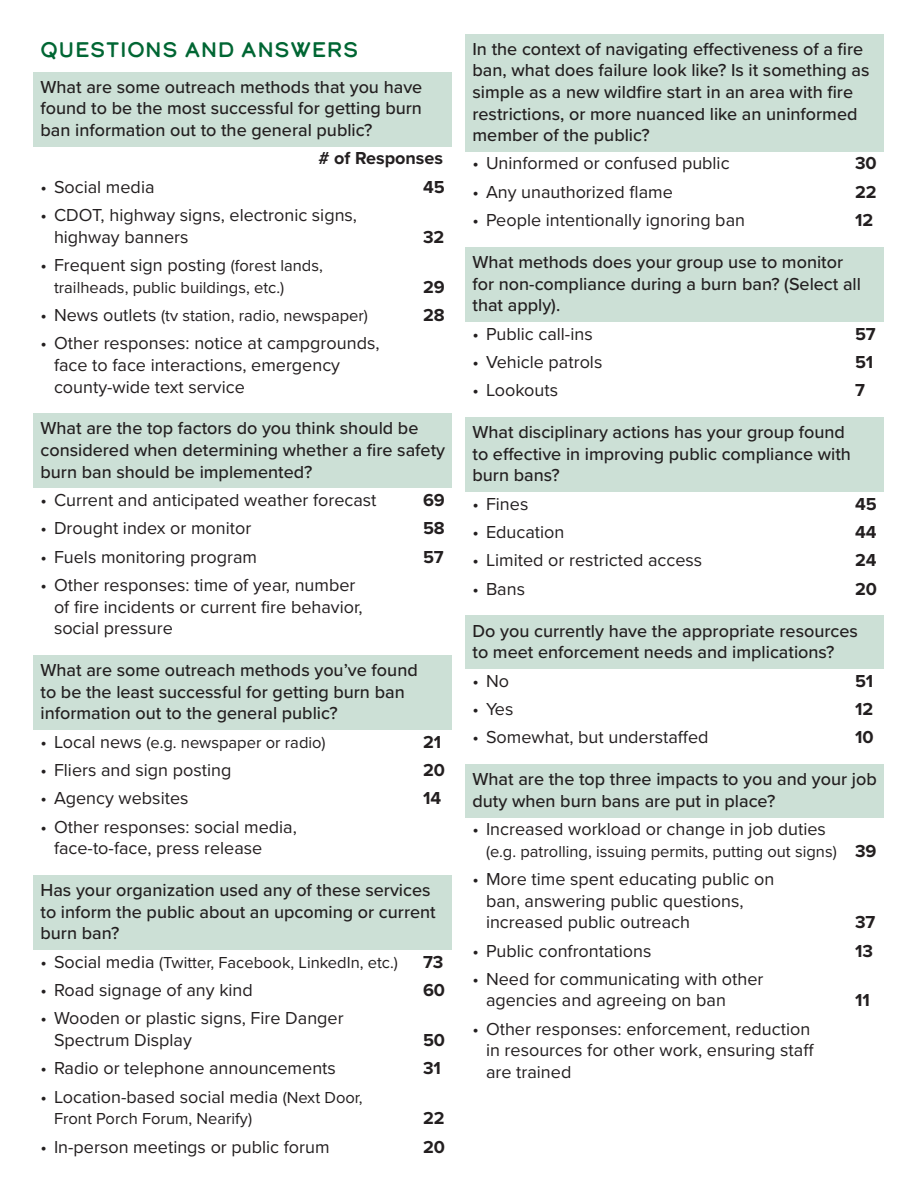
<style>
.page{position:relative;width:918px;height:1188px;background:#fff}
.page>*{position:absolute;margin:0;border:0;box-sizing:border-box;transform-origin:0 0}
.t1{font:21px "Calder Dark";color:#063}
.t2{font:18px/21.6px "Proxima Nova";color:#231f20}
.Question{font:500 18px/21.6px "Proxima Nova";color:#231f20}
.t3{font:700 18px "Proxima Nova";color:#231f20}
.t4{font:16.5px "Proxima Nova";color:#231f20}
.s1{font-size:16.5px}
.s2{font-size:18px}
.s3{font-weight:700;font-size:18px}
</style>
<div class="page">
<div style="left:34px;top:72px;width:418px;height:75px;background:#cce0d6"></div>
<div style="left:34px;top:413px;width:418px;height:75px;background:#cce0d6"></div>
<div style="left:34px;top:655px;width:418px;height:75px;background:#cce0d6"></div>
<div style="left:34px;top:875px;width:418px;height:75px;background:#cce0d6"></div>
<div style="left:466px;top:34px;width:418px;height:118px;background:#cce0d6"></div>
<div style="left:466px;top:247px;width:418px;height:75px;background:#cce0d6"></div>
<div style="left:466px;top:417px;width:418px;height:75px;background:#cce0d6"></div>
<div style="left:466px;top:616px;width:418px;height:53px;background:#cce0d6"></div>
<div style="left:466px;top:764px;width:418px;height:53px;background:#cce0d6"></div>
<p class="t1" style="left:40px;top:35px;width:320px">QUESTIONS AND ANSWERS</p>
<p class="Question" style="left:40px;top:75px;width:383px;text-align:justify">What are some outreach methods that you have found to be the most successful for getting burn ban information out to the general public?</p>
<p class="t3" style="left:319px;top:145px;width:126px"># of Responses</p>
<p class="t2" style="left:40px;top:175px;width:116px">• Social media</p>
<p class="t3" style="left:423px;top:173px;width:23px">45</p>
<p class="t2" style="left:54px;top:204px;width:305px;text-indent:-14px">• CDOT, highway signs, electronic signs, highway banners</p>
<p class="t3" style="left:423px;top:223px;width:23px">32</p>
<p class="t2" style="left:40px;top:253px;width:284px">• Frequent sign posting <span class="s1">(forest lands,</span></p>
<p class="t4" style="left:54px;top:275px;width:232px">trailheads, public buildings, etc.)</p>
<p class="t3" style="left:423px;top:273px;width:23px">29</p>
<p class="t4" style="left:40px;top:303px;width:329px"><span class="s2">• News outlets</span> (tv station, radio, newspaper)</p>
<p class="t3" style="left:423px;top:302px;width:23px">28</p>
<p class="t2" style="left:54px;top:332px;width:327px;text-indent:-14px">• Other responses: notice at campgrounds, face to face interactions, emergency county-wide text service</p>
<p class="Question" style="left:40px;top:417px;width:406px">What are the top factors do you think should be considered when determining whether a fire safety burn ban should be implemented?</p>
<p class="t2" style="left:40px;top:488px;width:338px">• Current and anticipated weather forecast</p>
<p class="t3" style="left:423px;top:487px;width:23px">69</p>
<p class="t2" style="left:40px;top:517px;width:212px">• Drought index or monitor</p>
<p class="t3" style="left:423px;top:515px;width:23px">58</p>
<p class="t2" style="left:40px;top:545px;width:218px">• Fuels monitoring program</p>
<p class="t3" style="left:423px;top:543px;width:22px">57</p>
<p class="t2" style="left:54px;top:573px;width:310px;text-indent:-14px">• Other responses: time of year, number of fire incidents or current fire behavior, social pressure</p>
<p class="Question" style="left:40px;top:659px;width:379px">What are some outreach methods you’ve found to be the least successful for getting burn ban information out to the general public?</p>
<p class="t4" style="left:40px;top:730px;width:287px"><span class="s2">• Local news</span> (e.g. newspaper or radio)</p>
<p class="t3" style="left:423px;top:728px;width:20px">21</p>
<p class="t2" style="left:40px;top:758px;width:192px">• Fliers and sign posting</p>
<p class="t3" style="left:423px;top:757px;width:23px">20</p>
<p class="t2" style="left:40px;top:787px;width:150px">• Agency websites</p>
<p class="t3" style="left:423px;top:785px;width:20px">14</p>
<p class="t2" style="left:54px;top:815px;width:244px;text-indent:-14px">• Other responses: social media, face-to-face, press release</p>
<p class="Question" style="left:40px;top:879px;width:397px">Has your organization used any of these services to inform the public about an upcoming or current burn ban?</p>
<p class="t4" style="left:40px;top:950px;width:359px"><span class="s2">• Social media</span> (Twitter, Facebook, LinkedIn, etc.)</p>
<p class="t3" style="left:423px;top:948px;width:22px">73</p>
<p class="t2" style="left:40px;top:978px;width:214px">• Road signage of any kind</p>
<p class="t3" style="left:423px;top:977px;width:24px">60</p>
<p class="t2" style="left:54px;top:1007px;width:291px;text-indent:-14px">• Wooden or plastic signs, Fire Danger<br>Spectrum Display</p>
<p class="t3" style="left:423px;top:1027px;width:24px">50</p>
<p class="t2" style="left:40px;top:1057px;width:297px">• Radio or telephone announcements</p>
<p class="t3" style="left:423px;top:1055px;width:19px">31</p>
<p class="t2" style="left:40px;top:1085px;width:324px">• Location-based social media <span class="s1">(Next Door,</span></p>
<p class="t4" style="left:54px;top:1106px;width:200px">Front Porch Forum, Nearify)</p>
<p class="t3" style="left:423px;top:1105px;width:23px">22</p>
<p class="t2" style="left:40px;top:1135px;width:291px">• In-person meetings or public forum</p>
<p class="t3" style="left:423px;top:1133px;width:23px">20</p>
<p class="Question" style="left:472px;top:37px;width:398px">In the context of navigating effectiveness of a fire ban, what does failure look like? Is it something as simple as a new wildfire start in an area with fire restrictions, or more nuanced like an uninformed member of the public?</p>
<p class="t2" style="left:472px;top:152px;width:259px">• Uninformed or confused public</p>
<p class="t3" style="left:855px;top:150px;width:23px">30</p>
<p class="t2" style="left:472px;top:180px;width:202px">• Any unauthorized flame</p>
<p class="t3" style="left:855px;top:178px;width:23px">22</p>
<p class="t2" style="left:472px;top:209px;width:274px">• People intentionally ignoring ban</p>
<p class="t3" style="left:855px;top:207px;width:20px">12</p>
<p class="Question" style="left:472px;top:251px;width:390px">What methods does your group use to monitor for non-compliance during a burn ban? (Select all that apply).</p>
<p class="t2" style="left:472px;top:322px;width:122px">• Public call-ins</p>
<p class="t3" style="left:855px;top:320px;width:22px">57</p>
<p class="t2" style="left:472px;top:350px;width:131px">• Vehicle patrols</p>
<p class="t3" style="left:855px;top:348px;width:20px">51</p>
<p class="t2" style="left:472px;top:379px;width:87px">• Lookouts</p>
<p class="t3" style="left:855px;top:377px;width:11px">7</p>
<p class="Question" style="left:472px;top:421px;width:380px">What disciplinary actions has your group found to effective in improving public compliance with burn bans?</p>
<p class="t2" style="left:472px;top:492px;width:57px">• Fines</p>
<p class="t3" style="left:855px;top:490px;width:23px">45</p>
<p class="t2" style="left:472px;top:520px;width:93px">• Education</p>
<p class="t3" style="left:855px;top:519px;width:23px">44</p>
<p class="t2" style="left:472px;top:549px;width:231px">• Limited or restricted access</p>
<p class="t3" style="left:855px;top:547px;width:23px">24</p>
<p class="t2" style="left:472px;top:577px;width:54px">• Bans</p>
<p class="t3" style="left:855px;top:575px;width:23px">20</p>
<p class="Question" style="left:472px;top:619px;width:387px">Do you currently have the appropriate resources to meet enforcement needs and implications?</p>
<p class="t2" style="left:472px;top:669px;width:38px">• No</p>
<p class="t3" style="left:855px;top:667px;width:20px">51</p>
<p class="t2" style="left:472px;top:697px;width:42px">• Yes</p>
<p class="t3" style="left:855px;top:695px;width:20px">12</p>
<p class="t2" style="left:472px;top:726px;width:238px">• Somewhat, but understaffed</p>
<p class="t3" style="left:855px;top:724px;width:20px">10</p>
<p class="Question" style="left:472px;top:768px;width:406px">What are the top three impacts to you and your job duty when burn bans are put in place?</p>
<p class="t2" style="left:472px;top:817px;width:355px">• Increased workload or change in job duties</p>
<p class="t4" style="left:486px;top:839px;width:392px">(e.g. patrolling, issuing permits, putting out signs) <span class="s3">39</span></p>
<p class="t2" style="left:486px;top:867px;width:290px;text-indent:-14px">• More time spent educating public on ban, answering public questions, increased public outreach</p>
<p class="t3" style="left:855px;top:909px;width:22px">37</p>
<p class="t2" style="left:472px;top:939px;width:181px">• Public confrontations</p>
<p class="t3" style="left:855px;top:937px;width:19px">13</p>
<p class="t2" style="left:486px;top:967px;width:279px;text-indent:-14px">• Need for communicating with other agencies and agreeing on ban</p>
<p class="t3" style="left:855px;top:987px;width:16px">11</p>
<p class="t2" style="left:486px;top:1017px;width:329px;text-indent:-14px">• Other responses: enforcement, reduction in resources for other work, ensuring staff are trained</p>
</div>
